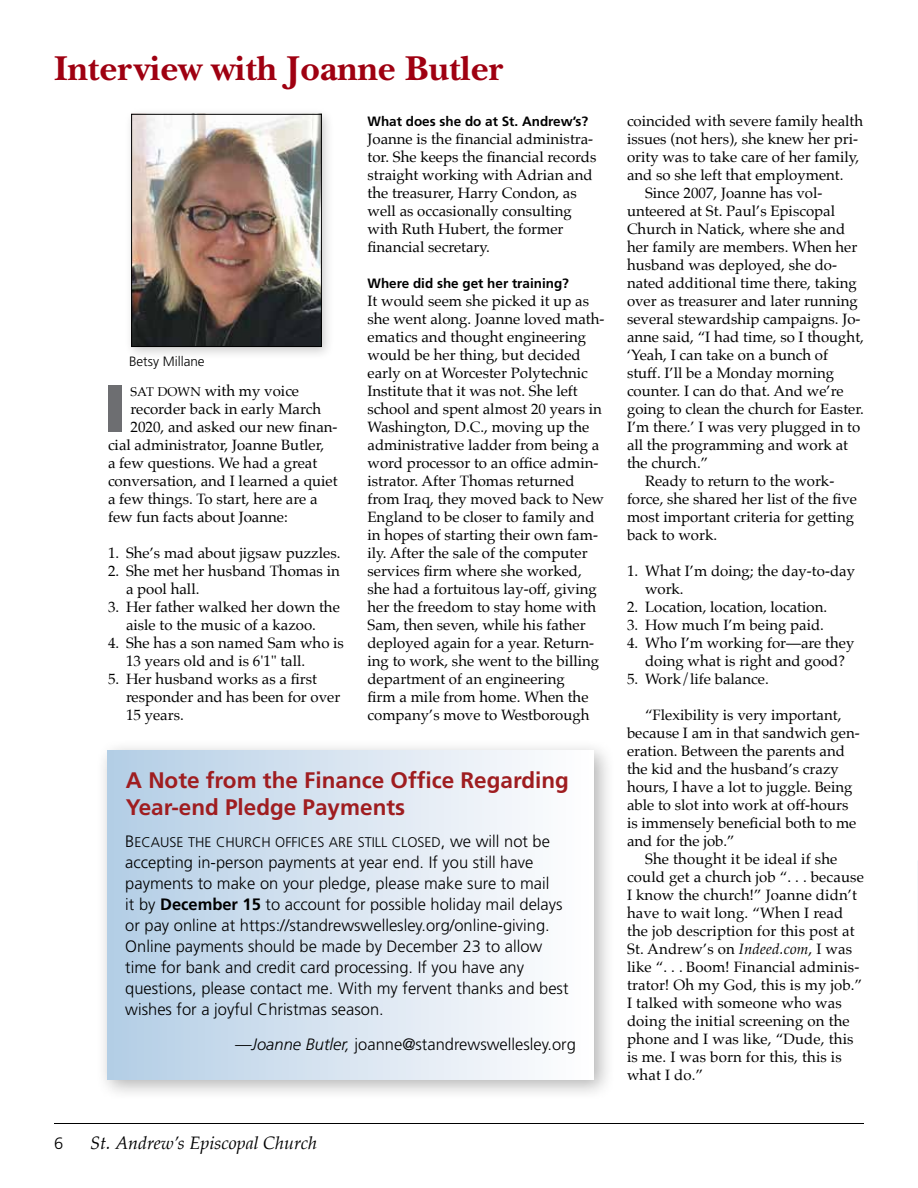
<style>
.page{position:relative;width:918px;height:1188px;background:#fff}
.page>*{position:absolute;margin:0;border:0;box-sizing:border-box;transform-origin:0 0}
.t1{font:700 68.25px "Gill Sans";color:#6d6e71}
.t2{font:700 36px "New Baskerville";color:#9f0011}
.t3{font:700 22.5px/27px "Frutiger";color:#9f1d20}
.t4{font:italic 18px "Palatino";color:#000}
.t5{font:300 16.5px/21px "Frutiger";color:#000}
.t6{font:15px/18px "Palatino";color:#000}
.t7{font:14.1px "Frutiger Light SC850";color:#000}
.t8{font:700 13.5px "Frutiger";color:#000}
.t9{font:300 13.5px "Frutiger";color:#000}
.s1{font-family:"Palatino Roman SC850";font-size:12.75px}
.s2{font-size:16.5px}
.s3{font-family:"Frutiger";font-weight:300;font-size:16.5px}
.s4{font-weight:700}
.s5{font-style:italic}
</style>
<div class="page">
<hr style="left:54px;top:1123px;width:810px;height:1px;background:#000">
<svg style="left:917px;top:861px;width:1px;height:14px"></svg>
<div style="left:124px;top:107px;width:211px;height:253px;background:#000;opacity:.2"></div>
<img style="left:133px;top:116px;width:187px;height:229px">
<div style="left:131px;top:114px;width:191px;height:233px;border:1px solid #000"></div>
<div style="left:95px;top:739px;width:520px;height:362px;background:#000;opacity:.3"></div>
<div style="left:108px;top:751px;width:486px;height:329px;background:linear-gradient(to right,#b4cee5,#fffefe)"></div>
<h2 class="t2" style="left:54px;top:48px;width:451px">Interview with Joanne Butler</h2>
<p class="t9" style="left:129px;top:354px;width:77px">Betsy Millane</p>
<h1 class="t1" style="left:102px;top:355px;width:27px">I</h1>
<p class="t6" style="left:131px;top:382px;width:170px"><span class="s1">SAT DOWN</span> with my voice</p>
<p class="t6" style="left:131px;top:400px;width:192px">recorder back in early March</p>
<p class="t6" style="left:131px;top:418px;width:209px">2020, and asked our new finan-</p>
<p class="t6" style="left:108px;top:436px;width:218px">cial administrator, Joanne Butler,</p>
<p class="t6" style="left:108px;top:454px;width:211px">a few questions. We had a great</p>
<p class="t6" style="left:108px;top:472px;width:231px">conversation, and I learned a quiet</p>
<p class="t6" style="left:108px;top:490px;width:211px">a few things. To start, here are a</p>
<p class="t6" style="left:108px;top:508px;width:181px">few fun facts about Joanne:</p>
<p class="t6" style="left:108px;top:544px;width:234px">1. She’s mad about jigsaw puzzles.</p>
<p class="t6" style="left:126px;top:562px;width:215px;text-indent:-18px">2. She met her husband Thomas in a pool hall.</p>
<p class="t6" style="left:108px;top:598px;width:233px;text-align:center">3. Her father walked her down the aisle to the music of a kazoo.</p>
<p class="t6" style="left:126px;top:634px;width:220px;text-indent:-18px">4. She has a son named Sam who is<br>13 years old and is 6'1" tall.</p>
<p class="t6" style="left:126px;top:670px;width:216px;text-indent:-18px">5. Her husband works as a first responder and has been for over<br>15 years.</p>
<p class="t8" style="left:368px;top:113px;width:222px">What does she do at St. Andrew’s?</p>
<p class="t6" style="left:368px;top:130px;width:230px">Joanne is the financial administra&shy;tor. She keeps the financial records straight working with Adrian and the treasurer, Harry Condon, as well as occasionally consulting with Ruth Hubert, the former financial secretary.</p>
<p class="t8" style="left:368px;top:275px;width:203px">Where did she get her training?</p>
<p class="t6" style="left:368px;top:292px;width:238px">It would seem she picked it up as she went along. Joanne loved math&shy;ematics and thought engineering would be her thing, but decided early on at Worcester Polytechnic<br>Institute that it was not. She left school and spent almost 20 years in<br>Washington, D.C., moving up the administrative ladder from being a word processor to an office admin&shy;istrator. After Thomas returned from Iraq, they moved back to New<br>England to be closer to family and in hopes of starting their own fam&shy;ily. After the sale of the computer services firm where she worked, she had a fortuitous lay-off, giving her the freedom to stay home with<br>Sam, then seven, while his father deployed again for a year. Return&shy;ing to work, she went to the billing department of an engineering<br>firm a mile from home. When the company’s move to Westborough</p>
<h3 class="t3" style="left:126px;top:767px;width:445px">A Note from the Finance Office Regarding<br>Year-end Pledge Payments</h3>
<p class="t7" style="left:125px;top:835px;width:426px"><span class="s2">B</span>ECAUSE THE CHURCH OFFICES ARE STILL CLOSED<span class="s3">, we will not be</span></p>
<p class="t5" style="left:125px;top:852px;width:445px">accepting in-person payments at year end. If you still have payments to make on your pledge, please make sure to mail<br>it by <span class="s4">December 15</span> to account for possible holiday mail delays or pay online at https://standrewswellesley.org/online-giving.<br>Online payments should be made by December 23 to allow time for bank and credit card processing. If you have any questions, please contact me. With my fervent thanks and best wishes for a joyful Christmas season.</p>
<p class="t5" style="left:235px;top:1034px;width:342px"><span class="s5">—Joanne Butler,</span> joanne@standrewswellesley.org</p>
<p class="t5" style="left:54px;top:1133px;width:11px">6</p>
<p class="t4" style="left:90px;top:1128px;width:229px">St. Andrew’s Episcopal Church</p>
<p class="t6" style="left:627px;top:112px;width:238px">coincided with severe family health</p>
<p class="t6" style="left:627px;top:130px;width:233px">issues (not hers), she knew her pri-</p>
<p class="t6" style="left:627px;top:148px;width:234px">ority was to take care of her family,</p>
<p class="t6" style="left:627px;top:166px;width:218px">and so she left that employment.</p>
<p class="t6" style="left:645px;top:184px;width:179px">Since 2007, Joanne has vol-</p>
<p class="t6" style="left:627px;top:202px;width:210px">unteered at St. Paul’s Episcopal</p>
<p class="t6" style="left:627px;top:220px;width:220px">Church in Natick, where she and</p>
<p class="t6" style="left:627px;top:238px;width:232px">her family are members. When her</p>
<p class="t6" style="left:627px;top:256px;width:212px">husband was deployed, she do-</p>
<p class="t6" style="left:627px;top:274px;width:231px">nated additional time there, taking</p>
<p class="t6" style="left:627px;top:292px;width:232px">over as treasurer and later running</p>
<p class="t6" style="left:627px;top:310px;width:235px">several stewardship campaigns. Jo-</p>
<p class="t6" style="left:627px;top:328px;width:238px">anne said, “I had time, so I thought,</p>
<p class="t6" style="left:627px;top:346px;width:203px">‘Yeah, I can take on a bunch of</p>
<p class="t6" style="left:627px;top:364px;width:209px">stuff. I’ll be a Monday morning</p>
<p class="t6" style="left:627px;top:382px;width:218px">counter. I can do that. And we’re</p>
<p class="t6" style="left:627px;top:400px;width:238px">going to clean the church for Easter.</p>
<p class="t6" style="left:627px;top:418px;width:235px">I’m there.’ I was very plugged in to</p>
<p class="t6" style="left:627px;top:436px;width:223px">all the programming and work at</p>
<p class="t6" style="left:627px;top:454px;width:83px">the church.”</p>
<p class="t6" style="left:645px;top:472px;width:191px">Ready to return to the work-</p>
<p class="t6" style="left:627px;top:490px;width:232px">force, she shared her list of the five</p>
<p class="t6" style="left:627px;top:508px;width:229px">most important criteria for getting</p>
<p class="t6" style="left:627px;top:526px;width:92px">back to work.</p>
<p class="t6" style="left:645px;top:562px;width:212px;text-indent:-18px">1. What I’m doing; the day-to-day work.</p>
<p class="t6" style="left:627px;top:598px;width:202px">2. Location, location, location.</p>
<p class="t6" style="left:627px;top:616px;width:199px">3. How much I’m being paid.</p>
<p class="t6" style="left:627px;top:634px;width:229px;text-align:center">4. Who I’m working for—are they doing what is right and good?</p>
<p class="t6" style="left:627px;top:670px;width:143px">5. Work/life balance.</p>
<p class="t6" style="left:645px;top:706px;width:198px">“Flexibility is very important,</p>
<p class="t6" style="left:627px;top:724px;width:234px">because I am in that sandwich gen-</p>
<p class="t6" style="left:627px;top:742px;width:219px">eration. Between the parents and</p>
<p class="t6" style="left:627px;top:760px;width:213px">the kid and the husband’s crazy</p>
<p class="t6" style="left:627px;top:778px;width:227px">hours, I have a lot to juggle. Being</p>
<p class="t6" style="left:627px;top:796px;width:223px">able to slot into work at off-hours</p>
<p class="t6" style="left:627px;top:814px;width:231px">is immensely beneficial both to me</p>
<p class="t6" style="left:627px;top:832px;width:109px">and for the job.”</p>
<p class="t6" style="left:645px;top:850px;width:194px">She thought it be ideal if she</p>
<p class="t6" style="left:627px;top:868px;width:238px">could get a church job “. . . because</p>
<p class="t6" style="left:627px;top:886px;width:232px">I know the church!” Joanne didn’t</p>
<p class="t6" style="left:627px;top:904px;width:218px">have to wait long. “When I read</p>
<p class="t6" style="left:627px;top:922px;width:229px">the job description for this post at</p>
<p class="t6" style="left:627px;top:940px;width:227px">St. Andrew’s on <span class="s5">Indeed.com</span>, I was</p>
<p class="t6" style="left:627px;top:958px;width:234px">like “. . . Boom! Financial adminis-</p>
<p class="t6" style="left:627px;top:976px;width:237px">trator! Oh my God, this is my job.”</p>
<p class="t6" style="left:627px;top:994px;width:216px">I talked with someone who was</p>
<p class="t6" style="left:627px;top:1012px;width:224px">doing the initial screening on the</p>
<p class="t6" style="left:627px;top:1030px;width:228px">phone and I was like, “Dude, this</p>
<p class="t6" style="left:627px;top:1048px;width:216px">is me. I was born for this, this is</p>
<p class="t6" style="left:627px;top:1066px;width:78px">what I do.”</p>
</div>
